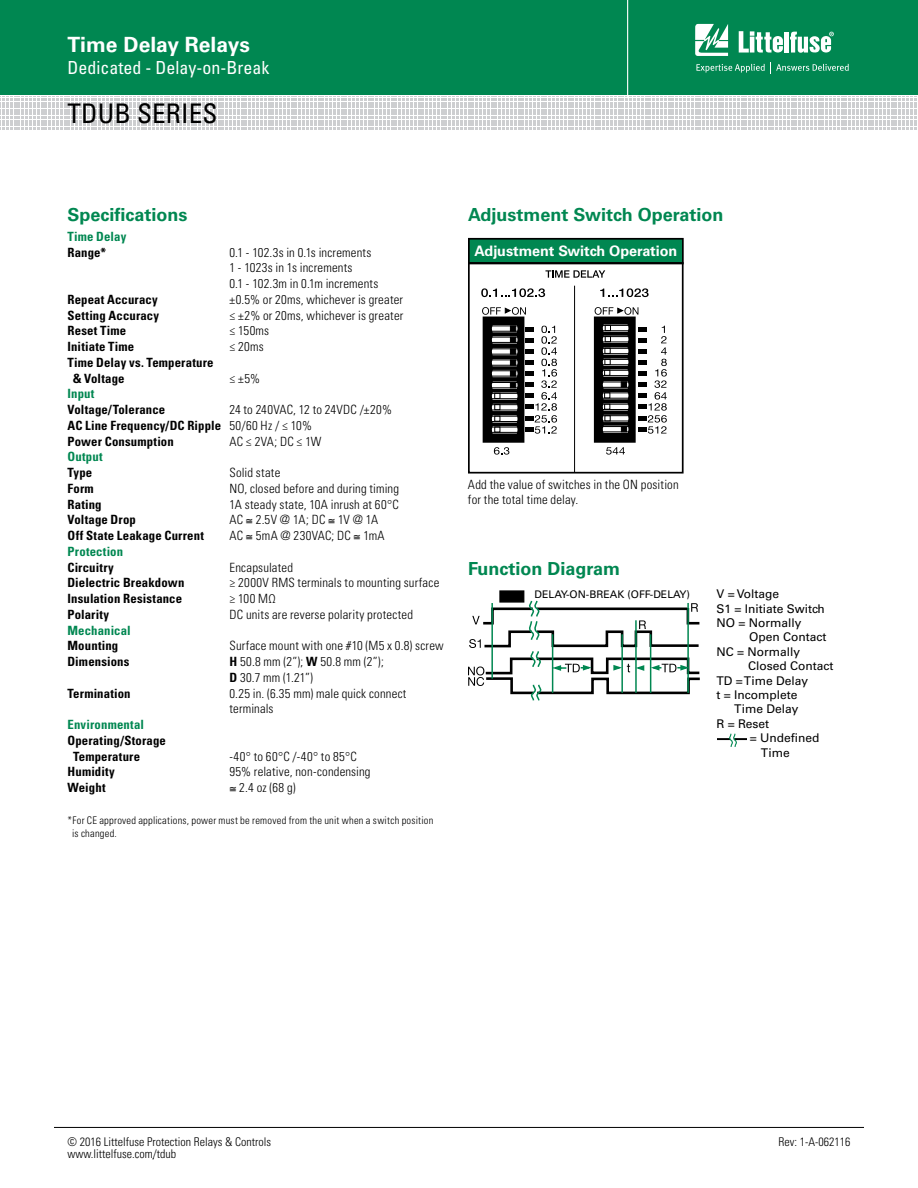
<style>
.page{position:relative;width:918px;height:1188px;background:#fff}
.page>*{position:absolute;margin:0;border:0;box-sizing:border-box;transform-origin:0 0}
.t1{font:condensed 27px "Univers LT Std";letter-spacing:.005em;color:#000}
.t2{font:700 21px "Univers LT Std";color:#fff}
.t3{font:700 18px "Univers LT Std";color:#008751}
.t4{font:condensed 18px "Univers LT Std";color:#fff}
.t5{font:700 14.4px "Univers LT Std";letter-spacing:-.005em;color:#fff}
.t6{font:300 condensed 12.75px/15.8px "Univers LT Std";letter-spacing:.015em;color:#000}
.t7{font:700 condensed 12.75px/15.8px "Univers LT Std";letter-spacing:.01em;color:#000}
.t8{font:700 condensed 12.75px "Univers LT Std";letter-spacing:.01em;color:#008751}
.t9{font:12px/14.4px "Univers LT Std";color:#000}
.t10{font:300 condensed 12px "Univers LT Std";color:#000}
.t11{font:300 condensed 10.5px/13.5px "Univers LT Std";letter-spacing:.02em;color:#000}
.t12{font:10.5px "Univers LT Std";color:#000}
.s1{font-weight:300}
.s2{font-weight:700}
</style>
<div class="page">
<div style="left:0;top:0;width:918px;height:95px;background:#008751"></div>
<svg style="left:0;top:96px;width:917px;height:34px"></svg>
<hr style="left:627px;top:0;width:1px;height:98px;background:#fff">
<svg style="left:695px;top:24px;width:33px;height:32px"></svg>
<div style="left:784px;top:32px;width:5px;height:21px;background:#fff"></div>
<svg style="left:790px;top:32px;width:44px;height:21px"></svg>
<svg style="left:739px;top:31px;width:44px;height:22px"></svg>
<svg style="left:696px;top:62px;width:153px;height:11px"></svg>
<hr style="left:54px;top:1127px;width:810px;height:1px;background:#000">
<div style="left:469px;top:239px;width:214px;height:25px;background:#008751"></div>
<div style="left:468px;top:238px;width:216px;height:26px;border:2px solid #000"></div>
<svg style="left:545px;top:270px;width:60px;height:8px"></svg>
<hr style="left:574px;top:286px;width:1px;height:186px;background:#000">
<div style="left:468px;top:262px;width:216px;height:212px;border:2px solid #000"></div>
<svg style="left:600px;top:288px;width:49px;height:9px"></svg>
<svg style="left:595px;top:307px;width:43px;height:8px"></svg>
<svg style="left:638px;top:326px;width:29px;height:108px"></svg>
<div style="left:594px;top:317px;width:42px;height:126px;background:#000;border:2px solid #000"></div>
<svg style="left:602px;top:325px;width:27px;height:108px"></svg>
<svg style="left:606px;top:447px;width:19px;height:8px"></svg>
<svg style="left:494px;top:447px;width:15px;height:8px"></svg>
<svg style="left:482px;top:307px;width:44px;height:8px"></svg>
<svg style="left:526px;top:326px;width:31px;height:108px"></svg>
<svg style="left:481px;top:288px;width:64px;height:9px"></svg>
<div style="left:483px;top:317px;width:41px;height:126px;background:#000"></div>
<svg style="left:491px;top:325px;width:27px;height:108px"></svg>
<div style="left:499px;top:590px;width:25px;height:13px;background:#000;border:1px solid #000"></div>
<svg style="left:468px;top:599px;width:232px;height:102px"></svg>
<svg style="left:718px;top:734px;width:28px;height:13px"></svg>
<h2 class="t2" style="left:68px;top:37px;width:184px">Time Delay Relays</h2>
<h3 class="t4" style="left:68px;top:61px;width:203px">Dedicated - Delay-on-Break</h3>
<h1 class="t1" style="left:67px;top:98px;width:151px">TDUB SERIES</h1>
<h3 class="t3" style="left:68px;top:207px;width:122px">Specifications</h3>
<p class="t8" style="left:68px;top:231px;width:60px">Time Delay</p>
<p class="t7" style="left:68px;top:245px;width:40px">Range*</p>
<p class="t6" style="left:230px;top:245px;width:150px">0.1 - 102.3s in 0.1s increments<br>1 - 1023s in 1s increments<br>0.1 - 102.3m in 0.1m increments</p>
<p class="t7" style="left:68px;top:293px;width:92px">Repeat Accuracy</p>
<p class="t6" style="left:230px;top:292px;width:175px">±0.5% or 20ms, whichever is greater</p>
<p class="t7" style="left:68px;top:308px;width:93px">Setting Accuracy</p>
<p class="t6" style="left:230px;top:308px;width:175px">≤ ±2% or 20ms, whichever is greater</p>
<p class="t7" style="left:68px;top:324px;width:60px">Reset Time</p>
<p class="t6" style="left:229px;top:324px;width:41px">≤ 150ms</p>
<p class="t7" style="left:68px;top:340px;width:68px">Initiate Time</p>
<p class="t6" style="left:230px;top:340px;width:36px">≤ 20ms</p>
<p class="t7" style="left:73px;top:356px;width:142px;text-indent:-6px">Time Delay vs. Temperature &amp; Voltage</p>
<p class="t6" style="left:229px;top:371px;width:32px">≤ ±5%</p>
<p class="t8" style="left:68px;top:389px;width:28px">Input</p>
<p class="t7" style="left:68px;top:403px;width:99px">Voltage/Tolerance</p>
<p class="t7" style="left:68px;top:403px;width:326px;text-indent:162px"><span class="s1">24 to 240VAC, 12 to 24VDC /±20%<br></span>AC Line Frequency/DC Ripple <span class="s1">50/60 Hz / ≤ 10%<br></span>Power Consumption</p>
<p class="t6" style="left:230px;top:434px;width:93px">AC ≤ 2VA; DC ≤ 1W</p>
<p class="t8" style="left:68px;top:452px;width:37px">Output</p>
<p class="t7" style="left:68px;top:466px;width:26px">Type</p>
<p class="t6" style="left:229px;top:466px;width:52px">Solid state</p>
<p class="t7" style="left:68px;top:482px;width:28px">Form</p>
<p class="t6" style="left:229px;top:481px;width:171px">NO, closed before and during timing</p>
<p class="t7" style="left:68px;top:497px;width:36px">Rating</p>
<p class="t6" style="left:229px;top:497px;width:171px">1A steady state, 10A inrush at 60°C</p>
<p class="t7" style="left:68px;top:513px;width:70px">Voltage Drop</p>
<p class="t6" style="left:230px;top:513px;width:150px">AC ≅ 2.5V @ 1A; DC ≅ 1V @ 1A</p>
<p class="t7" style="left:67px;top:529px;width:138px">Off State Leakage Current</p>
<p class="t6" style="left:229px;top:529px;width:157px">AC ≅ 5mA @ 230VAC; DC ≅ 1mA</p>
<p class="t8" style="left:68px;top:546px;width:57px">Protection</p>
<p class="t7" style="left:68px;top:560px;width:48px">Circuitry</p>
<p class="t6" style="left:229px;top:560px;width:65px">Encapsulated</p>
<p class="t7" style="left:68px;top:576px;width:118px">Dielectric Breakdown</p>
<p class="t6" style="left:229px;top:576px;width:211px">≥ 2000V RMS terminals to mounting surface</p>
<p class="t7" style="left:68px;top:592px;width:116px">Insulation Resistance</p>
<p class="t6" style="left:229px;top:592px;width:48px">≥ 100 MΩ</p>
<p class="t7" style="left:68px;top:608px;width:43px">Polarity</p>
<p class="t6" style="left:229px;top:607px;width:185px">DC units are reverse polarity protected</p>
<p class="t8" style="left:68px;top:625px;width:65px">Mechanical</p>
<p class="t7" style="left:68px;top:639px;width:52px">Mounting</p>
<p class="t6" style="left:229px;top:639px;width:216px">Surface mount with one #10 (M5 x 0.8) screw</p>
<p class="t7" style="left:68px;top:655px;width:64px">Dimensions</p>
<p class="t6" style="left:229px;top:655px;width:156px"><span class="s2">H</span> 50.8 mm (2”); <span class="s2">W</span> 50.8 mm (2”);<br><span class="s2">D</span> 30.7 mm (1.21”)</p>
<p class="t7" style="left:67px;top:686px;width:65px">Termination</p>
<p class="t6" style="left:229px;top:686px;width:179px">0.25 in. (6.35 mm) male quick connect terminals</p>
<p class="t8" style="left:68px;top:720px;width:78px">Environmental</p>
<p class="t7" style="left:73px;top:734px;width:94px;text-indent:-6px">Operating/Storage<br>Temperature</p>
<p class="t6" style="left:229px;top:749px;width:129px">-40° to 60°C /-40° to 85°C</p>
<p class="t7" style="left:68px;top:765px;width:49px">Humidity</p>
<p class="t6" style="left:230px;top:765px;width:143px">95% relative, non-condensing</p>
<p class="t7" style="left:68px;top:781px;width:40px">Weight</p>
<p class="t6" style="left:230px;top:781px;width:68px">≅ 2.4 oz (68 g)</p>
<p class="t11" style="left:72px;top:814px;width:363px;text-indent:-5px">*For CE approved applications, power must be removed from the unit when a switch position is changed.</p>
<h3 class="t3" style="left:468px;top:207px;width:257px">Adjustment Switch Operation</h3>
<p class="t5" style="left:475px;top:246px;width:204px">Adjustment Switch Operation</p>
<p class="t6" style="left:468px;top:477px;width:212px">Add the value of switches in the ON position for the total time delay.</p>
<h3 class="t3" style="left:468px;top:561px;width:154px">Function Diagram</h3>
<p class="t12" style="left:535px;top:590px;width:157px">DELAY-ON-BREAK (OFF-DELAY)</p>
<p class="t9" style="left:716px;top:588px;width:110px">V = Voltage<br>S1 = Initiate Switch<br>NO = Normally</p>
<p class="t9" style="left:716px;top:631px;width:111px;text-indent:33px">Open Contact<br>NC = Normally</p>
<p class="t9" style="left:748px;top:660px;width:87px">Closed Contact</p>
<p class="t9" style="left:716px;top:674px;width:93px">TD = Time Delay</p>
<p class="t9" style="left:716px;top:689px;width:83px">t = Incomplete</p>
<p class="t9" style="left:734px;top:703px;width:66px">Time Delay</p>
<p class="t9" style="left:716px;top:717px;width:54px">R = Reset</p>
<p class="t9" style="left:750px;top:732px;width:71px">= Undefined</p>
<p class="t9" style="left:761px;top:746px;width:30px">Time</p>
<p class="t10" style="left:68px;top:1137px;width:205px">© 2016 Littelfuse Protection Relays &amp; Controls</p>
<p class="t10" style="left:68px;top:1149px;width:110px">www.littelfuse.com/tdub</p>
<p class="t10" style="left:779px;top:1137px;width:73px">Rev: 1-A-062116</p>
</div>
